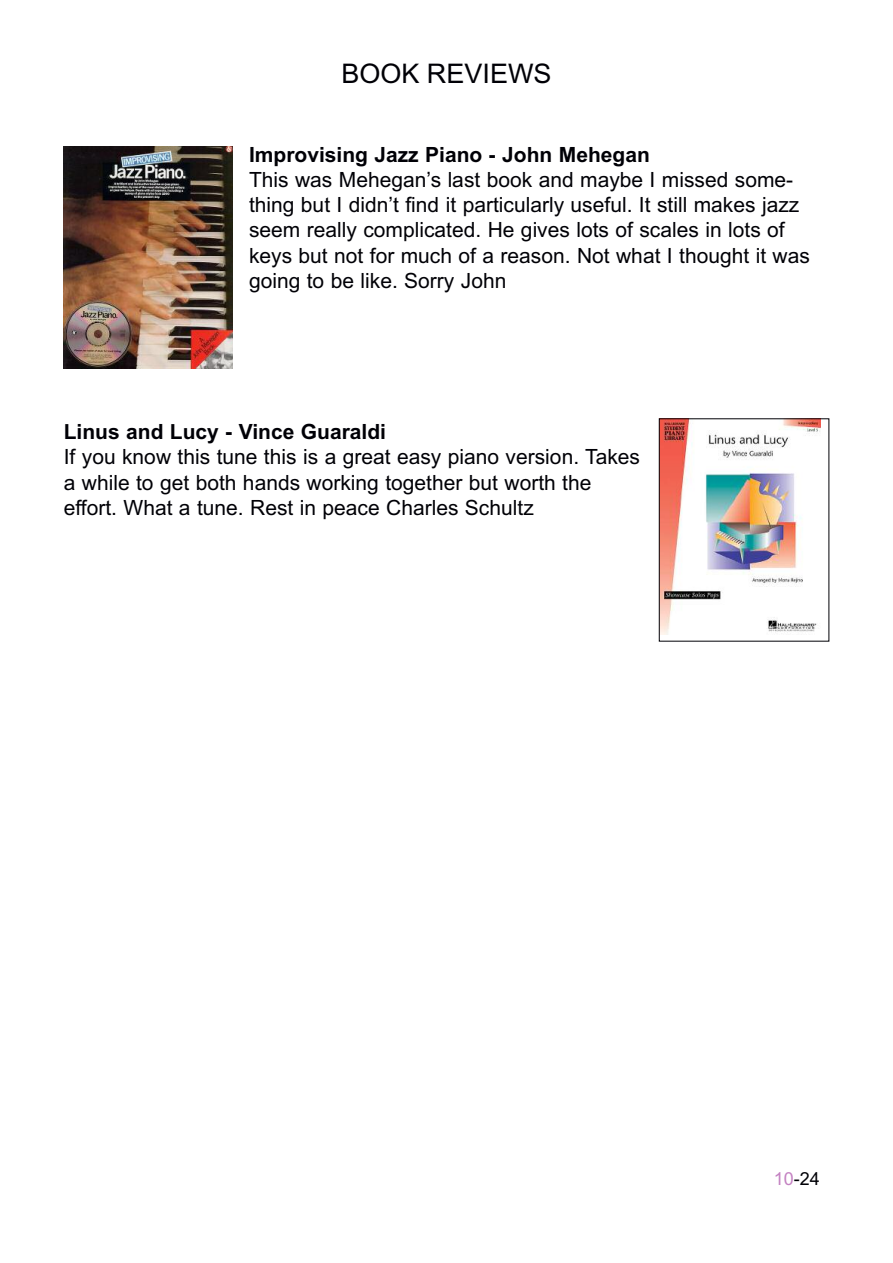
<style>
.page{position:relative;width:893px;height:1263px;background:#fff}
.page>*{position:absolute;margin:0;border:0;box-sizing:border-box;transform-origin:0 0}
.t1{font:27px "Arial";color:#000006}
.t2{font:21px/25.2px "Arial";color:#000006}
.t3{font:700 21px "Arial";color:#000006}
.t4{font:18px "Arial";color:#000006}
.s1{color:#c482c2}
</style>
<div class="page">
<img style="left:64px;top:147px;width:169px;height:222px">
<img style="left:661px;top:420px;width:160px;height:214px">
<p class="t1" style="left:341px;top:58px;width:212px">BOOK REVIEWS</p>
<p class="t3" style="left:249px;top:142px;width:402px">Improvising Jazz Piano - John Mehegan</p>
<p class="t2" style="left:249px;top:167px;width:562px">This was Mehegan’s last book and maybe I missed some&shy;thing but I didn’t find it particularly useful. It still makes jazz seem really complicated. He gives lots of scales in lots of keys but not for much of a reason. Not what I thought it was going to be like. Sorry John</p>
<p class="t3" style="left:64px;top:420px;width:324px">Linus and Lucy - Vince Guaraldi</p>
<p class="t2" style="left:64px;top:444px;width:578px">If you know this tune this is a great easy piano version. Takes a while to get both hands working together but worth the effort. What a tune. Rest in peace Charles Schultz</p>
<p class="t4" style="left:774px;top:1168px;width:48px"><span class="s1">10</span>-24</p>
</div>
